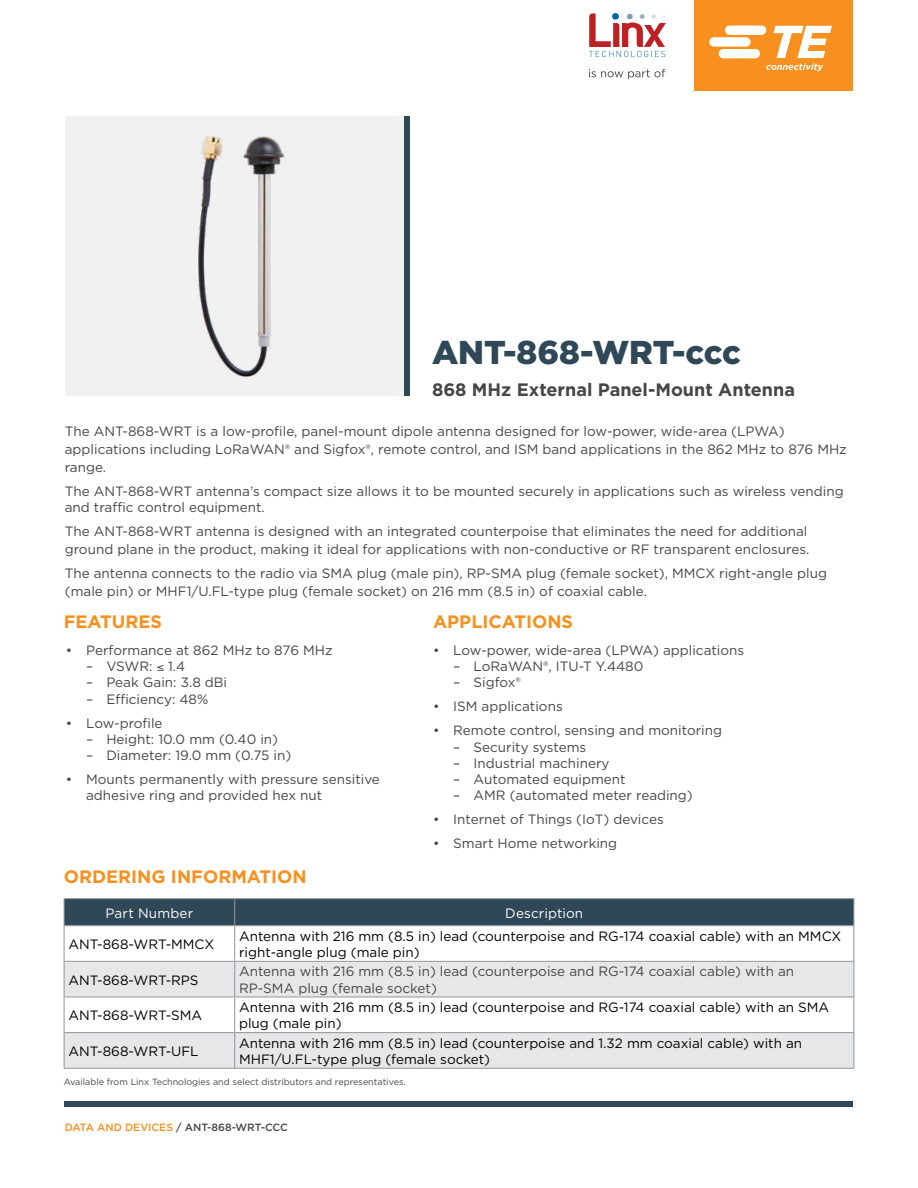
<style>
.page{position:relative;width:918px;height:1188px;background:#fff}
.page>*{position:absolute;margin:0;border:0;box-sizing:border-box;transform-origin:0 0}
.t1{font:900 33px "Gotham";color:#2e4857}
.t2{font:700 18px "Gotham";color:#f7901e}
.t3{font:700 18px "Gotham";color:#464547}
.t4{font:13.5px/18px "Gotham";color:#464547}
.t5{font:13.5px/16.2px "Gotham";color:#000}
.t6{font:13.5px "Gotham";letter-spacing:.01em;color:#fff}
.t7{font:500 10.5px "Gotham";color:#464547}
.t8{font:9px "Gotham";color:#464547}
.s1{color:#f7901e}
</style>
<div class="page">
<div style="left:65px;top:1101px;width:788px;height:6px;background:#2e4857"></div>
<div style="left:66px;top:117px;width:344px;height:279px;background:#f1f1f2"></div>
<div style="left:404px;top:117px;width:6px;height:279px;background:#2e4857"></div>
<div style="left:694px;top:0;width:159px;height:91px;background:#f7901e"></div>
<svg style="left:709px;top:26px;width:123px;height:45px"></svg>
<svg style="left:589px;top:69px;width:76px;height:10px"></svg>
<svg style="left:589px;top:13px;width:77px;height:44px"></svg>
<div style="left:612px;top:13px;width:7px;height:7px;background:#0065a4;border-radius:50%"></div>
<img style="left:198px;top:136px;width:86px;height:242px">
<svg style="left:65px;top:926px;width:789px;height:35px"></svg>
<svg style="left:65px;top:962px;width:789px;height:106px;fill:#e6e7e8"></svg>
<hr style="left:64px;top:898px;width:171px;height:1px;background:#939598">
<hr style="left:235px;top:898px;width:619px;height:1px;background:#939598">
<div style="left:64px;top:899px;width:791px;height:27px;background:#2e4857"></div>
<hr style="left:64px;top:925px;width:171px;height:1px;background:#939598">
<hr style="left:64px;top:926px;width:1px;height:35px;background:#939598">
<hr style="left:235px;top:925px;width:619px;height:1px;background:#939598">
<hr style="left:234px;top:926px;width:1px;height:35px;background:#939598">
<hr style="left:854px;top:926px;width:1px;height:35px;background:#939598">
<hr style="left:64px;top:961px;width:171px;height:1px;background:#939598">
<hr style="left:64px;top:962px;width:1px;height:35px;background:#939598">
<hr style="left:235px;top:961px;width:619px;height:1px;background:#939598">
<hr style="left:234px;top:962px;width:1px;height:35px;background:#939598">
<hr style="left:854px;top:962px;width:1px;height:35px;background:#939598">
<hr style="left:64px;top:997px;width:171px;height:1px;background:#939598">
<hr style="left:64px;top:997px;width:1px;height:35px;background:#939598">
<hr style="left:235px;top:997px;width:619px;height:1px;background:#939598">
<hr style="left:234px;top:997px;width:1px;height:35px;background:#939598">
<hr style="left:854px;top:997px;width:1px;height:35px;background:#939598">
<hr style="left:64px;top:1032px;width:171px;height:1px;background:#939598">
<hr style="left:64px;top:1033px;width:1px;height:35px;background:#939598">
<hr style="left:235px;top:1032px;width:619px;height:1px;background:#939598">
<hr style="left:234px;top:1033px;width:1px;height:35px;background:#939598">
<hr style="left:854px;top:1033px;width:1px;height:35px;background:#939598">
<hr style="left:64px;top:1068px;width:171px;height:1px;background:#939598">
<hr style="left:235px;top:1068px;width:619px;height:1px;background:#939598">
<h1 class="t1" style="left:432px;top:329px;width:310px">ANT-868-WRT-ccc</h1>
<h2 class="t3" style="left:432px;top:377px;width:365px">868 MHz External Panel-Mount Antenna</h2>
<p class="t4" style="left:65px;top:422px;width:783px">The ANT-868-WRT is a low-profile, panel-mount dipole antenna designed for low-power, wide-area (LPWA) applications including LoRaWAN® and Sigfox®, remote control, and ISM band applications in the 862 MHz to 876 MHz range.</p>
<p class="t4" style="left:65px;top:483px;width:780px;line-height:16.2px">The ANT-868-WRT antenna’s compact size allows it to be mounted securely in applications such as wireless vending and traffic control equipment.</p>
<p class="t4" style="left:65px;top:522px;width:746px">The ANT-868-WRT antenna is designed with an integrated counterpoise that eliminates the need for additional ground plane in the product, making it ideal for applications with non-conductive or RF transparent enclosures.</p>
<p class="t4" style="left:65px;top:564px;width:764px">The antenna connects to the radio via SMA plug (male pin), RP-SMA plug (female socket), MMCX right-angle plug (male pin) or MHF1/U.FL-type plug (female socket) on 216 mm (8.5 in) of coaxial cable.</p>
<h2 class="t2" style="left:64px;top:610px;width:100px">FEATURES</h2>
<h2 class="t2" style="left:433px;top:610px;width:142px">APPLICATIONS</h2>
<p class="t4" style="left:66px;top:641px;width:268px">• Performance at 862 MHz to 876 MHz</p>
<p class="t4" style="left:86px;top:657px;width:101px">– VSWR: ≤ 1.4</p>
<p class="t4" style="left:86px;top:673px;width:143px">– Peak Gain: 3.8 dBi</p>
<p class="t4" style="left:86px;top:690px;width:124px">– Efficiency: 48%</p>
<p class="t4" style="left:66px;top:714px;width:98px">• Low-profile</p>
<p class="t4" style="left:86px;top:730px;width:193px">– Height: 10.0 mm (0.40 in)</p>
<p class="t4" style="left:86px;top:746px;width:207px">– Diameter: 19.0 mm (0.75 in)</p>
<p class="t4" style="left:86px;top:771px;width:295px;line-height:16.2px;text-indent:-20px">• Mounts permanently with pressure sensitive adhesive ring and provided hex nut</p>
<p class="t4" style="left:433px;top:641px;width:313px">• Low-power, wide-area (LPWA) applications</p>
<p class="t4" style="left:453px;top:657px;width:192px">– LoRaWAN®, ITU-T Y.4480</p>
<p class="t4" style="left:453px;top:673px;width:69px">– Sigfox®</p>
<p class="t4" style="left:433px;top:697px;width:131px">• ISM applications</p>
<p class="t4" style="left:433px;top:721px;width:290px">• Remote control, sensing and monitoring</p>
<p class="t4" style="left:453px;top:738px;width:135px">– Security systems</p>
<p class="t4" style="left:453px;top:754px;width:158px">– Industrial machinery</p>
<p class="t4" style="left:453px;top:770px;width:174px">– Automated equipment</p>
<p class="t4" style="left:453px;top:786px;width:241px">– AMR (automated meter reading)</p>
<p class="t4" style="left:433px;top:810px;width:232px">• Internet of Things (IoT) devices</p>
<p class="t4" style="left:433px;top:834px;width:186px">• Smart Home networking</p>
<h2 class="t2" style="left:64px;top:865px;width:245px">ORDERING INFORMATION</h2>
<p class="t6" style="left:106px;top:904px;width:89px">Part Number</p>
<p class="t6" style="left:505px;top:904px;width:79px">Description</p>
<p class="t5" style="left:68px;top:936px;width:147px">ANT-868-WRT-MMCX</p>
<p class="t5" style="left:239px;top:928px;width:604px">Antenna with 216 mm (8.5 in) lead (counterpoise and RG-174 coaxial cable) with an MMCX right-angle plug (male pin)</p>
<p class="t5" style="left:68px;top:971px;width:132px">ANT-868-WRT-RPS</p>
<p class="t4" style="left:239px;top:963px;width:557px;line-height:16.2px">Antenna with 216 mm (8.5 in) lead (counterpoise and RG-174 coaxial cable) with an<br>RP-SMA plug (female socket)</p>
<p class="t5" style="left:68px;top:1007px;width:135px">ANT-868-WRT-SMA</p>
<p class="t5" style="left:239px;top:999px;width:592px">Antenna with 216 mm (8.5 in) lead (counterpoise and RG-174 coaxial cable) with an SMA plug (male pin)</p>
<p class="t5" style="left:68px;top:1043px;width:132px">ANT-868-WRT-UFL</p>
<p class="t5" style="left:239px;top:1035px;width:565px">Antenna with 216 mm (8.5 in) lead (counterpoise and 1.32 mm coaxial cable) with an<br>MHF1/U.FL-type plug (female socket)</p>
<p class="t8" style="left:64px;top:1076px;width:343px">Available from Linx Technologies and select distributors and representatives.</p>
<p class="t7" style="left:65px;top:1120px;width:225px"><span class="s1">DATA AND DEVICES</span> / ANT-868-WRT-CCC</p>
</div>
